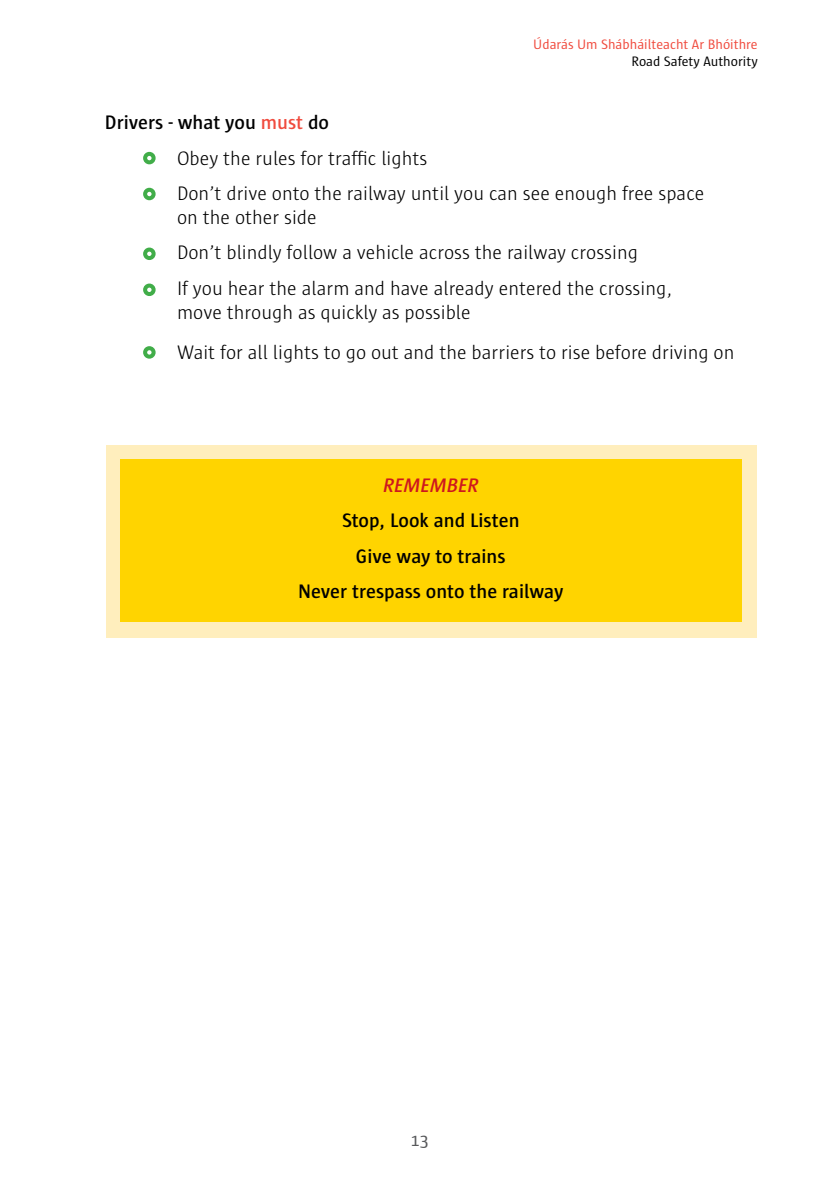
<style>
.page{position:relative;width:840px;height:1191px;background:#fff}
.page>*{position:absolute;margin:0;border:0;box-sizing:border-box;transform-origin:0 0}
.t1{font:300 20px/35.4px "Sun";color:#000}
.t2{font:600 20px/35.4px "Sun";color:#000;text-align:center}
.t3{font:italic 600 20px "Sun";color:#ce171e}
.t4{font:18px "Sun";color:#58595b}
.t5{font:14px "Sun";color:#f04b3e}
.t6{font:14px "Sun";color:#000}
.s1{font-weight:600}
.s2{font-weight:600;color:#f04b3e}
</style>
<div class="page">
<div style="left:143px;top:188px;width:12px;height:12px;border:4px solid #41ad49;border-radius:50%"></div>
<div style="left:143px;top:247px;width:12px;height:13px;border:4px solid #41ad49;border-radius:50%"></div>
<div style="left:143px;top:152px;width:12px;height:12px;border:4px solid #41ad49;border-radius:50%"></div>
<div style="left:106px;top:445px;width:650px;height:192px;background:#ffeebd"></div>
<div style="left:120px;top:459px;width:622px;height:162px;background:#ffd400"></div>
<div style="left:143px;top:283px;width:12px;height:13px;border:4px solid #41ad49;border-radius:50%"></div>
<div style="left:143px;top:346px;width:12px;height:13px;border:4px solid #41ad49;border-radius:50%"></div>
<p class="t5" style="left:533px;top:37px;width:226px">Údarás Um Shábháilteacht Ar Bhóithre</p>
<p class="t6" style="left:631px;top:54px;width:128px">Road Safety Authority</p>
<p class="t1" style="left:177px;top:105px;width:528px;text-indent:-72px"><span class="s1">Drivers - what you</span> <span class="s2">must</span> <span class="s1">do<br></span>Obey the rules for traffic lights<br>Don’t drive onto the railway until you can see enough free space</p>
<p class="t1" style="left:177px;top:200px;width:496px">on the other side<br>Don’t blindly follow a vehicle across the railway crossing<br>If you hear the alarm and have already entered the crossing,</p>
<p class="t1" style="left:177px;top:292px;width:558px;line-height:40.2px">move through as quickly as possible<br>Wait for all lights to go out and the barriers to rise before driving on</p>
<p class="t3" style="left:383px;top:474px;width:97px">REMEMBER</p>
<p class="t2" style="left:298px;top:503px;width:267px">Stop, Look and Listen<br>Give way to trains<br>Never trespass onto the railway</p>
<p class="t4" style="left:411px;top:1130px;width:19px">13</p>
</div>
